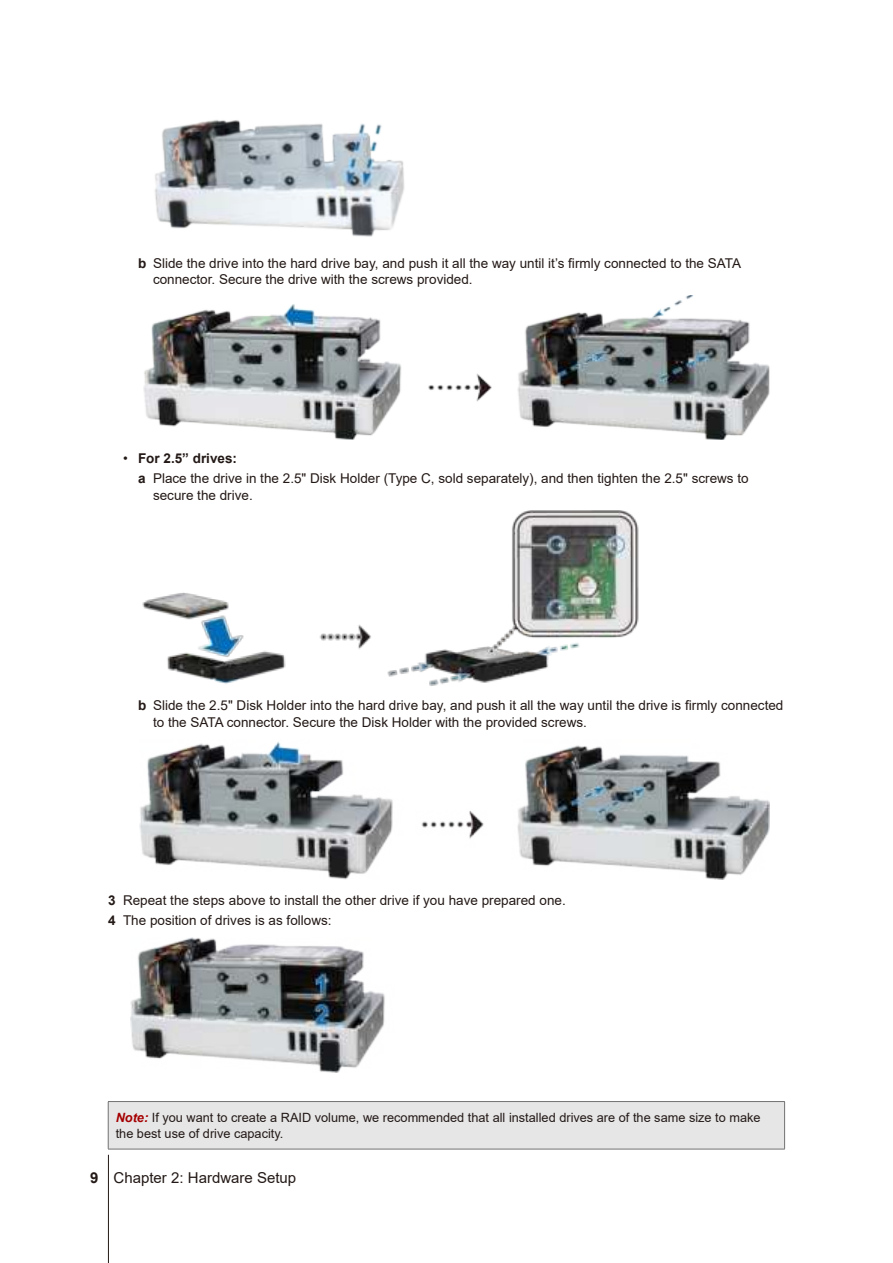
<style>
.page{position:relative;width:893px;height:1263px;background:#fff}
.page>*{position:absolute;margin:0;border:0;box-sizing:border-box;transform-origin:0 0}
.t1{font:15px "Arial";color:#231916}
.t2{font:13.5px/16.5px "Arial";color:#231916}
.t3{font:12.75px/15.3px "Arial";color:#231916}
.s1{font-weight:700}
.s2{font-weight:700;font-style:italic;color:#a50001}
</style>
<div class="page">
<hr style="left:108px;top:1155px;width:1px;height:108px;background:#231916">
<img style="left:155px;top:120px;width:250px;height:117px">
<img style="left:143px;top:295px;width:627px;height:144px">
<img style="left:142px;top:511px;width:497px;height:175px">
<img style="left:139px;top:742px;width:630px;height:138px">
<img style="left:130px;top:937px;width:255px;height:136px">
<div style="left:108px;top:1101px;width:677px;height:48px;background:#e6e6e7"></div>
<hr style="left:108px;top:1101px;width:677px;height:1px;background:#727272">
<hr style="left:108px;top:1102px;width:1px;height:47px;background:#727272">
<hr style="left:784px;top:1102px;width:1px;height:47px;background:#727272">
<hr style="left:108px;top:1149px;width:677px;height:1px;background:#727272">
<p class="t2" style="left:153px;top:255px;width:590px;text-indent:-15px"><span class="s1">b</span> Slide the drive into the hard drive bay, and push it all the way until it’s firmly connected to the SATA connector. Secure the drive with the screws provided.</p>
<p class="t2" style="left:138px;top:449px;width:612px;line-height:20.7px;text-indent:-15px">• <span class="s1">For 2.5” drives:<br>a</span> Place the drive in the 2.5" Disk Holder (Type C, sold separately), and then tighten the 2.5" screws to</p>
<p class="t2" style="left:153px;top:488px;width:101px">secure the drive.</p>
<p class="t2" style="left:153px;top:697px;width:632px;text-indent:-15px"><span class="s1">b</span> Slide the 2.5" Disk Holder into the hard drive bay, and push it all the way until the drive is firmly connected to the SATA connector. Secure the Disk Holder with the provided screws.</p>
<p class="t2" style="left:108px;top:891px;width:459px;line-height:20.7px"><span class="s1">3</span> Repeat the steps above to install the other drive if you have prepared one.<br><span class="s1">4</span> The position of drives is as follows:</p>
<p class="t3" style="left:116px;top:1111px;width:646px"><span class="s2">Note:</span> If you want to create a RAID volume, we recommended that all installed drives are of the same size to make the best use of drive capacity.</p>
<p class="t1" style="left:90px;top:1172px;width:207px"><span class="s1">9</span> Chapter 2: Hardware Setup</p>
</div>
